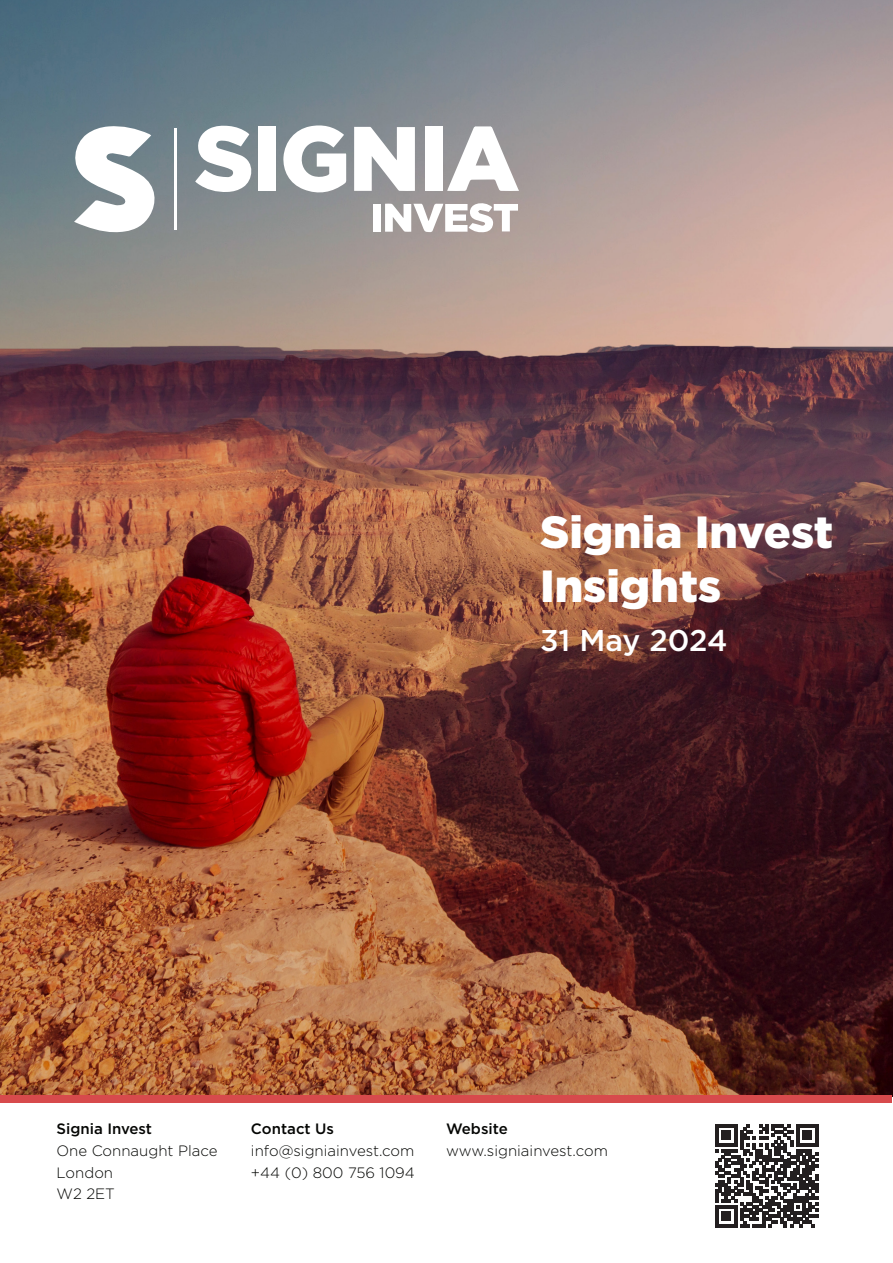
<style>
.page{position:relative;width:893px;height:1263px;background:#fff}
.page>*{position:absolute;margin:0;border:0;box-sizing:border-box;transform-origin:0 0}
.t1{font:900 45px "Gotham";color:#fff}
.t2{font:500 30px "Gotham";letter-spacing:-.005em;color:#fff}
.Body{font:300 15px "Gotham";color:#040503}
.Body-2{font:500 15px "Gotham";color:#040503}
</style>
<div class="page">
<img style="left:0;top:0;width:892px;height:1096px">
<svg style="left:447px;top:126px;width:72px;height:65px"></svg>
<svg style="left:70px;top:125px;width:88px;height:109px"></svg>
<svg style="left:354px;top:127px;width:61px;height:64px"></svg>
<svg style="left:283px;top:124px;width:63px;height:71px"></svg>
<svg style="left:195px;top:125px;width:61px;height:67px"></svg>
<div style="left:425px;top:127px;width:17px;height:64px;background:#fff"></div>
<div style="left:258px;top:127px;width:18px;height:64px;background:#fff"></div>
<svg style="left:385px;top:202px;width:133px;height:31px"></svg>
<hr style="left:175px;top:129px;width:2px;height:101px;background:#fff">
<div style="left:373px;top:204px;width:8px;height:28px;background:#fff"></div>
<div style="left:0;top:1096px;width:891px;height:7px;background:#d74a4c"></div>
<svg style="left:715px;top:1124px;width:103px;height:103px"></svg>
<p class="t1" style="left:540px;top:506px;width:295px">Signia Invest</p>
<p class="t1" style="left:540px;top:560px;width:183px">Insights</p>
<p class="t2" style="left:540px;top:621px;width:189px">31 May 2024</p>
<p class="Body-2" style="left:57px;top:1118px;width:97px">Signia Invest</p>
<p class="Body" style="left:57px;top:1141px;width:162px">One Connaught Place</p>
<p class="Body" style="left:57px;top:1163px;width:58px">London</p>
<p class="Body" style="left:57px;top:1185px;width:60px">W2 2ET</p>
<p class="Body-2" style="left:251px;top:1118px;width:85px">Contact Us</p>
<p class="Body" style="left:251px;top:1141px;width:165px">info@signiainvest.com</p>
<p class="Body" style="left:251px;top:1163px;width:165px">+44 (0) 800 756 1094</p>
<p class="Body-2" style="left:446px;top:1118px;width:63px">Website</p>
<p class="Body" style="left:446px;top:1141px;width:163px">www.signiainvest.com</p>
</div>
